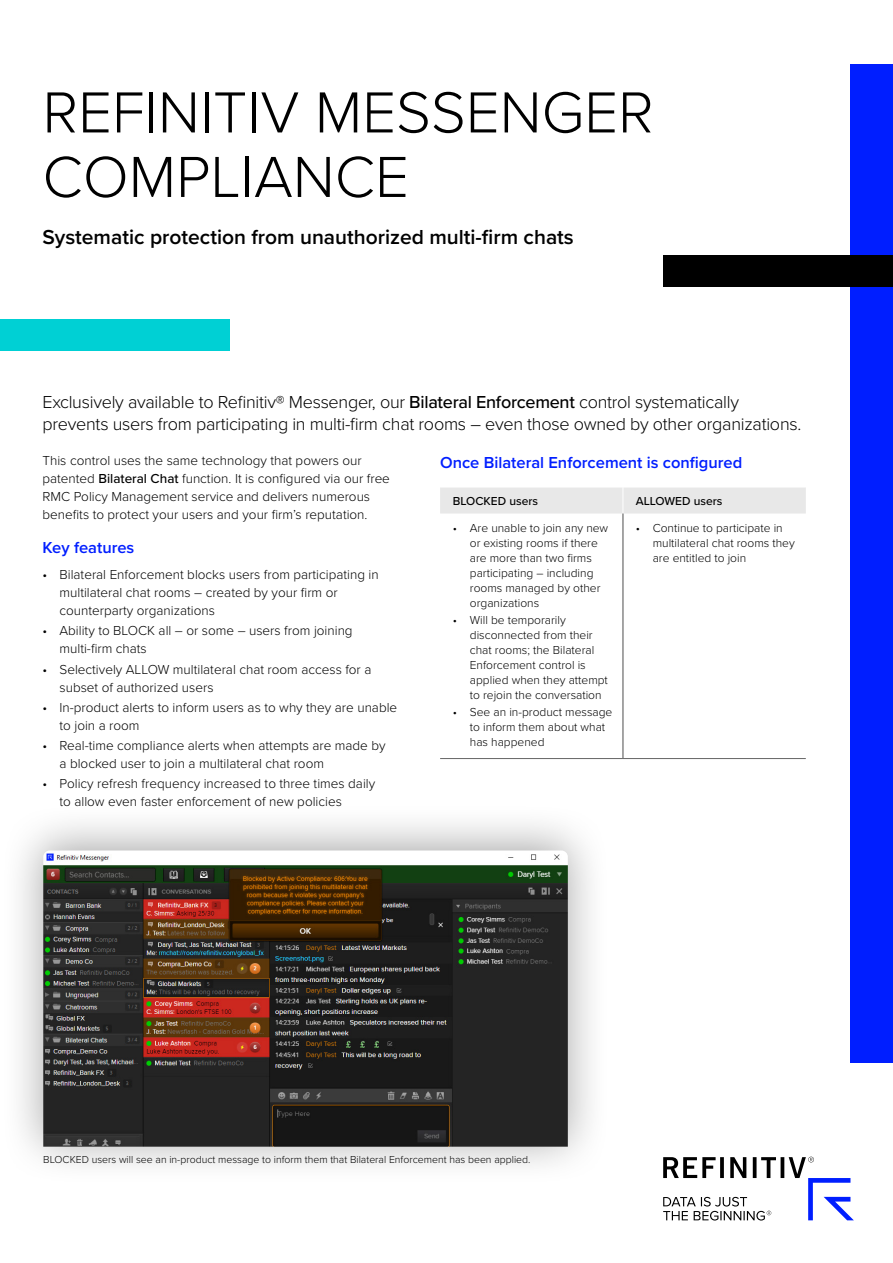
<style>
.page{position:relative;width:893px;height:1263px;background:#fff}
.page>*{position:absolute;margin:0;border:0;box-sizing:border-box;transform-origin:0 0}
.t1{font:300 60px/64.5px "Proxima Nova";color:#000}
.t2{font:600 21px "Proxima Nova";color:#000}
.t3{font:300 18px/22.5px "Proxima Nova";letter-spacing:-.015em;color:#000}
.t4{font:600 16.5px "Proxima Nova";color:#001eff}
.t5{font:300 13.5px/18px "Proxima Nova";color:#000}
.t6{font:300 12px/15px "Proxima Nova";color:#000}
.t7{font:500 12px "Proxima Nova";color:#000}
.t8{font:300 10.5px "Proxima Nova";color:#000}
.s1{font-weight:500}
</style>
<div class="page">
<div style="left:850px;top:64px;width:43px;height:999px;background:#001eff"></div>
<svg style="left:663px;top:1157px;width:191px;height:63px"></svg>
<div style="left:440px;top:488px;width:366px;height:25px;background:#e8e8e8"></div>
<hr style="left:623px;top:513px;width:1px;height:245px;background:#4d4d4d">
<hr style="left:440px;top:758px;width:183px;height:1px;background:#666">
<hr style="left:623px;top:758px;width:183px;height:1px;background:#666">
<div style="left:0;top:319px;width:230px;height:32px;background:#00d0d4"></div>
<div style="left:663px;top:255px;width:230px;height:32px;background:#000"></div>
<div style="left:0;top:803px;width:611px;height:382px;background:#000;opacity:.35"></div>
<img style="left:43px;top:850px;width:525px;height:297px">
<h1 class="t1" style="left:43px;top:77px;width:613px">REFINITIV MESSENGER<br>COMPLIANCE</h1>
<h2 class="t2" style="left:43px;top:221px;width:533px">Systematic protection from unauthorized multi-firm chats</h2>
<h3 class="t3" style="left:43px;top:389px;width:760px">Exclusively available to Refinitiv® Messenger, our <span class="s1">Bilateral Enforcement</span> control systematically prevents users from participating in multi-firm chat rooms – even those owned by other organizations.</h3>
<p class="t5" style="left:43px;top:451px;width:349px">This control uses the same technology that powers our patented <span class="s1">Bilateral Chat</span> function. It is configured via our free RMC Policy Management service and delivers numerous benefits to protect your users and your firm’s reputation.</p>
<p class="t4" style="left:43px;top:535px;width:93px">Key features</p>
<p class="t5" style="left:60px;top:565px;width:321px;text-indent:-17px">• Bilateral Enforcement blocks users from participating in multilateral chat rooms – created by your firm or counterparty organizations</p>
<p class="t5" style="left:60px;top:621px;width:295px;text-indent:-17px">• Ability to BLOCK all – or some – users from joining multi-firm chats</p>
<p class="t5" style="left:60px;top:659px;width:313px;text-indent:-17px">• Selectively ALLOW multilateral chat room access for a subset of authorized users</p>
<p class="t5" style="left:60px;top:697px;width:339px;text-indent:-17px">• In-product alerts to inform users as to why they are unable to join a room</p>
<p class="t5" style="left:60px;top:736px;width:328px;text-indent:-17px">• Real-time compliance alerts when attempts are made by a blocked user to join a multilateral chat room</p>
<p class="t5" style="left:60px;top:774px;width:317px;text-indent:-17px">• Policy refresh frequency increased to three times daily to allow even faster enforcement of new policies</p>
<p class="t4" style="left:440px;top:450px;width:304px">Once Bilateral Enforcement is configured</p>
<p class="t7" style="left:453px;top:492px;width:87px">BLOCKED users</p>
<p class="t7" style="left:636px;top:492px;width:88px">ALLOWED users</p>
<p class="t6" style="left:470px;top:519px;width:140px;text-indent:-17px">• Are unable to join any new or existing rooms if there are more than two firms participating – including rooms managed by other organizations</p>
<p class="t6" style="left:470px;top:611px;width:140px;text-indent:-17px">• Will be temporarily disconnected from their chat rooms; the Bilateral<br>Enforcement control is applied when they attempt to rejoin the conversation</p>
<p class="t6" style="left:470px;top:704px;width:144px;text-indent:-17px">• See an in-product message to inform them about what has happened</p>
<p class="t6" style="left:653px;top:519px;width:144px;text-indent:-17px">• Continue to participate in multilateral chat rooms they are entitled to join</p>
<p class="t8" style="left:43px;top:1152px;width:489px">BLOCKED users will see an in-product message to inform them that Bilateral Enforcement has been applied.</p>
</div>
